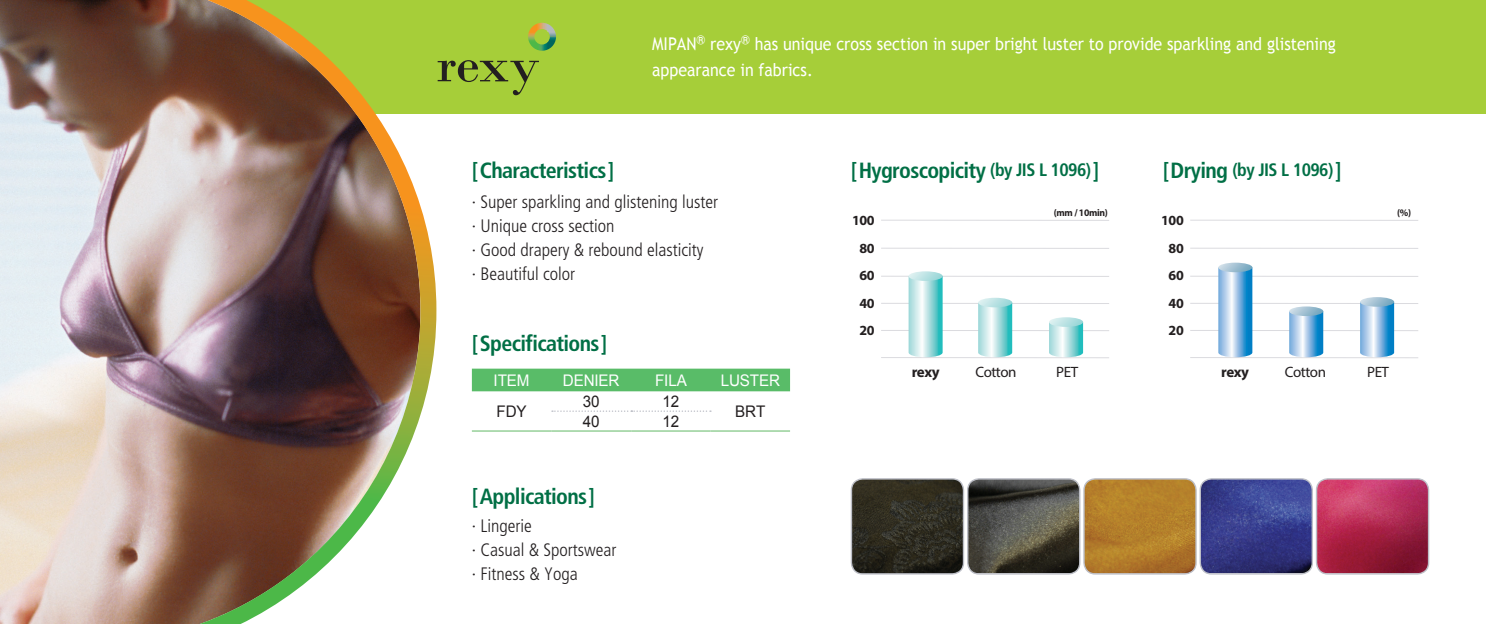
<style>
.page{position:relative;width:1486px;height:624px;background:#fff}
.page>*{position:absolute;margin:0;border:0;box-sizing:border-box;transform-origin:0 0}
.t1{font:700 condensed 22px "Frutiger";letter-spacing:-.03em;color:#016f45}
.t2{font:300 condensed 18px/24px "Frutiger";color:#231f20}
.t3{font:700 condensed 18px "Frutiger";letter-spacing:-.03em;color:#016f45}
.t4{font:17.6px/26px "Trebuchet MS";color:#fff;scale:.91 1}
.t5{font:16px "Arial";letter-spacing:-.01em;color:#fff;scale:.95 1}
.t6{font:16px "Arial";letter-spacing:-.01em;color:#231f20;scale:.95 1}
.t7{font:15px "Myriad Pro";letter-spacing:-.03em;color:#231f20}
.t8{font:700 15px "Myriad Pro";letter-spacing:-.03em;color:#231f20}
.t9{font:700 14px "Myriad Pro";letter-spacing:-.03em;color:#231f20}
.t10{font:700 10px "Myriad Pro";letter-spacing:-.03em;color:#231f20}
.s1{font-size:18px}
.s2{font-size:22px}
</style>
<div class="page">
<div style="left:0;top:0;width:1485px;height:113px;background:#a6ce39"></div>
<img style="left:0;top:0;width:436px;height:623px">
<img style="left:528px;top:23px;width:28px;height:28px">
<svg style="left:437px;top:60px;width:102px;height:35px"></svg>
<div style="left:472px;top:368px;width:318px;height:23px;background:#59bc68"></div>
<svg style="left:552px;top:410px;width:159px;height:2px"></svg>
<hr style="left:472px;top:430px;width:79px;height:1px;background:#8fcc92">
<hr style="left:710px;top:430px;width:80px;height:1px;background:#8fcc92">
<hr style="left:551px;top:430px;width:80px;height:1px;background:#8fcc92">
<hr style="left:631px;top:430px;width:79px;height:1px;background:#8fcc92">
<img style="left:852px;top:479px;width:111px;height:94px">
<div style="left:850px;top:478px;width:114px;height:96px;border:1px solid #bdbfc7;border-radius:11px"></div>
<img style="left:967px;top:479px;width:112px;height:94px">
<div style="left:967px;top:478px;width:113px;height:96px;border:1px solid #bdbfc7;border-radius:11px"></div>
<img style="left:1085px;top:479px;width:111px;height:94px">
<div style="left:1083px;top:478px;width:113px;height:96px;border:1px solid #bdbfc7;border-radius:11px"></div>
<img style="left:1201px;top:479px;width:111px;height:94px">
<div style="left:1199px;top:478px;width:113px;height:96px;border:1px solid #bdbfc7;border-radius:11px"></div>
<img style="left:1317px;top:479px;width:111px;height:94px">
<div style="left:1315px;top:478px;width:114px;height:96px;border:1px solid #bdbfc7;border-radius:11px"></div>
<hr style="left:881px;top:357px;width:228px;height:1px;background:#dbdbdf">
<hr style="left:881px;top:276px;width:228px;height:1px;background:#dbdbdf">
<hr style="left:881px;top:330px;width:228px;height:1px;background:#dbdbdf">
<hr style="left:881px;top:248px;width:228px;height:1px;background:#dbdbdf">
<hr style="left:881px;top:303px;width:228px;height:1px;background:#dbdbdf">
<hr style="left:881px;top:220px;width:228px;height:1px;background:#dbdbdf">
<svg style="left:1049px;top:317px;width:34px;height:40px"></svg>
<svg style="left:978px;top:298px;width:34px;height:59px;background:#a8dfdf"></svg>
<svg style="left:908px;top:271px;width:34px;height:86px;background:#a9dfe0"></svg>
<hr style="left:1190px;top:357px;width:228px;height:1px;background:#dbdbdf">
<hr style="left:1190px;top:276px;width:228px;height:1px;background:#dbdbdf">
<hr style="left:1190px;top:330px;width:228px;height:1px;background:#dbdbdf">
<hr style="left:1190px;top:248px;width:228px;height:1px;background:#dbdbdf">
<hr style="left:1190px;top:303px;width:228px;height:1px;background:#dbdbdf">
<hr style="left:1190px;top:220px;width:228px;height:1px;background:#dbdbdf">
<svg style="left:1360px;top:297px;width:34px;height:60px;background:#89bce0"></svg>
<svg style="left:1289px;top:306px;width:34px;height:51px;background:#8cbde0"></svg>
<svg style="left:1218px;top:262px;width:34px;height:95px;background:#88bce0"></svg>
<hr style="left:0;top:623px;width:1485px;height:1px;background:#a6ce39">
<svg style="left:0;top:623px;width:436px;height:1px"></svg>
<p class="t4" style="left:652px;top:31px;width:752px">MIPAN<sup>Ⓡ</sup> rexy<sup>Ⓡ</sup> has unique cross section in super bright luster to provide sparkling and glistening appearance in fabrics.</p>
<p class="t1" style="left:472px;top:157px;width:144px">[Characteristics]</p>
<p class="t1" style="left:850px;top:157px;width:250px">[Hygroscopicity <span class="s1">(by JIS L 1096)</span>]</p>
<p class="t3" style="left:1162px;top:159px;width:180px"><span class="s2">[Drying</span> (by JIS L 1096)<span class="s2">]</span></p>
<p class="t2" style="left:472px;top:190px;width:248px">· Super sparkling and glistening luster · Unique cross section<br>· Good drapery &amp; rebound elasticity<br>· Beautiful color</p>
<p class="t1" style="left:472px;top:331px;width:137px">[Specifications]</p>
<p class="t5" style="left:493px;top:369px;width:39px">ITEM</p>
<p class="t5" style="left:563px;top:369px;width:61px">DENIER</p>
<p class="t5" style="left:655px;top:369px;width:35px">FILA</p>
<p class="t5" style="left:720px;top:369px;width:64px">LUSTER</p>
<p class="t6" style="left:496px;top:400px;width:33px">FDY</p>
<p class="t6" style="left:583px;top:390px;width:19px">30</p>
<p class="t6" style="left:662px;top:390px;width:19px">12</p>
<p class="t6" style="left:735px;top:400px;width:33px">BRT</p>
<p class="t6" style="left:583px;top:410px;width:19px">40</p>
<p class="t6" style="left:662px;top:410px;width:19px">12</p>
<p class="t9" style="left:852px;top:211px;width:24px">100</p>
<p class="t10" style="left:1053px;top:206px;width:56px">(mm / 10min)</p>
<p class="t9" style="left:1161px;top:211px;width:24px">100</p>
<p class="t9" style="left:859px;top:239px;width:17px">80</p>
<p class="t9" style="left:1168px;top:239px;width:17px">80</p>
<p class="t9" style="left:859px;top:266px;width:17px">60</p>
<p class="t9" style="left:1168px;top:266px;width:17px">60</p>
<p class="t9" style="left:859px;top:294px;width:17px">40</p>
<p class="t9" style="left:1168px;top:294px;width:17px">40</p>
<p class="t9" style="left:859px;top:321px;width:17px">20</p>
<p class="t9" style="left:1168px;top:321px;width:17px">20</p>
<p class="t8" style="left:911px;top:362px;width:29px">rexy</p>
<p class="t7" style="left:975px;top:362px;width:43px">Cotton</p>
<p class="t7" style="left:1056px;top:362px;width:23px">PET</p>
<p class="t8" style="left:1221px;top:362px;width:29px">rexy</p>
<p class="t7" style="left:1284px;top:362px;width:43px">Cotton</p>
<p class="t7" style="left:1367px;top:362px;width:23px">PET</p>
<p class="t10" style="left:1396px;top:206px;width:16px">(%)</p>
<p class="t1" style="left:472px;top:483px;width:125px">[Applications]</p>
<p class="t2" style="left:472px;top:514px;width:146px">· Lingerie<br>· Casual &amp; Sportswear · Fitness &amp; Yoga</p>
</div>
